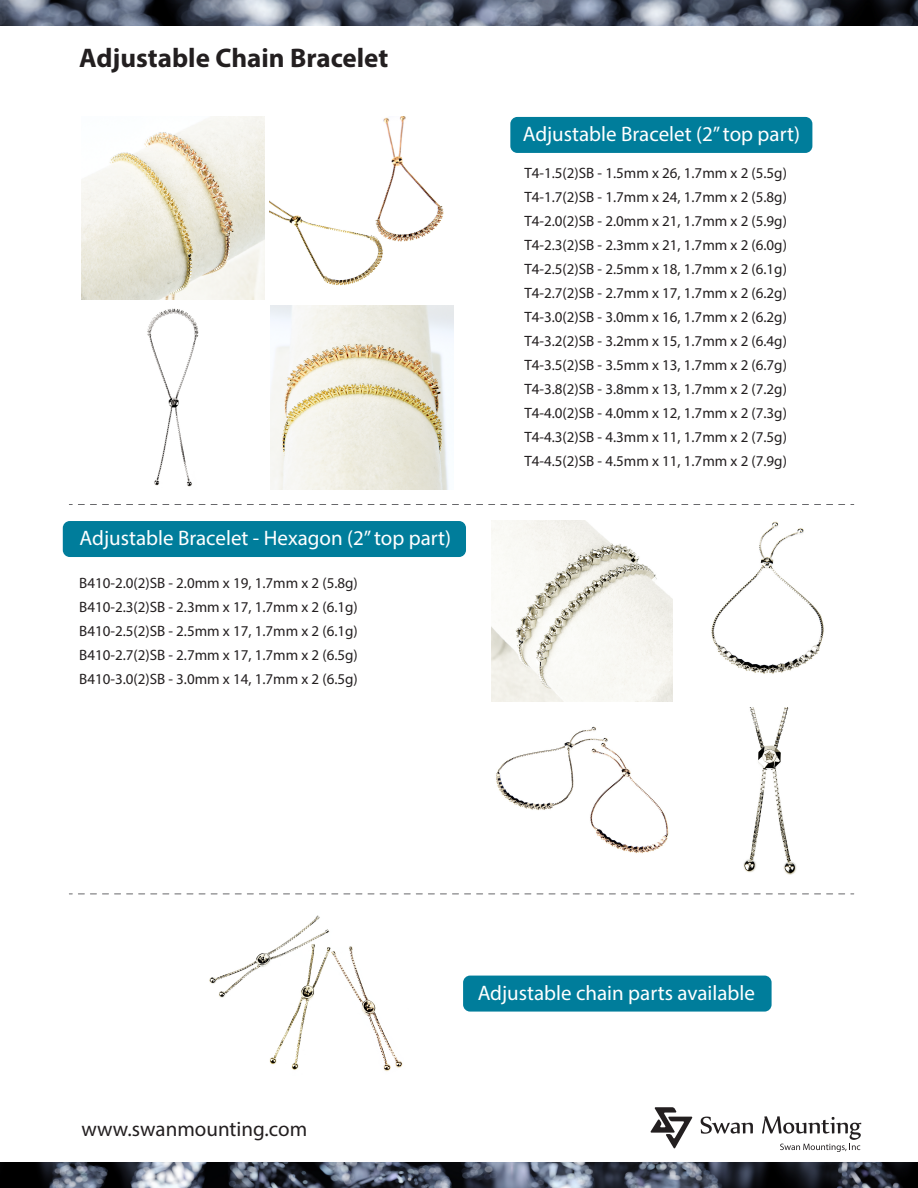
<style>
.page{position:relative;width:918px;height:1188px;background:#fff}
.page>*{position:absolute;margin:0;border:0;box-sizing:border-box;transform-origin:0 0}
.t1{font:700 27px "Myriad Pro";color:#231f20}
.t2{font:21px "Myriad Pro";color:#fff}
.t3{font:21px "Myriad Pro";color:#231f20}
.t4{font:15px/24px "Myriad Pro";color:#231f20;text-align:justify}
</style>
<div class="page">
<img style="left:0;top:0;width:918px;height:26px">
<img style="left:0;top:1162px;width:918px;height:26px">
<svg style="left:650px;top:1107px;width:43px;height:42px"></svg>
<svg style="left:701px;top:1117px;width:52px;height:17px"></svg>
<svg style="left:762px;top:1116px;width:99px;height:36px"></svg>
<img style="left:270px;top:116px;width:174px;height:170px">
<img style="left:147px;top:308px;width:52px;height:179px">
<div style="left:510px;top:117px;width:302px;height:36px;background:#007d9b;border-radius:7px"></div>
<img style="left:81px;top:116px;width:184px;height:184px">
<img style="left:270px;top:306px;width:183px;height:183px">
<svg style="left:78px;top:504px;width:776px;height:1px"></svg>
<svg style="left:78px;top:894px;width:776px;height:1px"></svg>
<div style="left:63px;top:521px;width:403px;height:36px;background:#007d9b;border-radius:7px"></div>
<div style="left:463px;top:976px;width:309px;height:36px;background:#007d9b;border-radius:7px"></div>
<img style="left:209px;top:915px;width:194px;height:156px">
<img style="left:711px;top:521px;width:113px;height:153px">
<img style="left:491px;top:521px;width:182px;height:181px">
<img style="left:743px;top:708px;width:54px;height:167px">
<img style="left:496px;top:726px;width:173px;height:128px">
<h1 class="t1" style="left:79px;top:41px;width:311px">Adjustable Chain Bracelet</h1>
<h2 class="t2" style="left:80px;top:525px;width:373px">Adjustable Bracelet - Hexagon (2” top part)</h2>
<p class="t4" style="left:79px;top:571px;width:280px">B410-2.0(2)SB - 2.0mm x 19, 1.7mm x 2 (5.8g)<br>B410-2.3(2)SB - 2.3mm x 17, 1.7mm x 2 (6.1g)<br>B410-2.5(2)SB - 2.5mm x 17, 1.7mm x 2 (6.1g)<br>B410-2.7(2)SB - 2.7mm x 17, 1.7mm x 2 (6.5g)<br>B410-3.0(2)SB - 3.0mm x 14, 1.7mm x 2 (6.5g)</p>
<h2 class="t2" style="left:523px;top:121px;width:279px">Adjustable Bracelet (2” top part)</h2>
<p class="t4" style="left:524px;top:161px;width:264px">T4-1.5(2)SB - 1.5mm x 26, 1.7mm x 2 (5.5g)<br>T4-1.7(2)SB - 1.7mm x 24, 1.7mm x 2 (5.8g)<br>T4-2.0(2)SB - 2.0mm x 21, 1.7mm x 2 (5.9g)<br>T4-2.3(2)SB - 2.3mm x 21, 1.7mm x 2 (6.0g)<br>T4-2.5(2)SB - 2.5mm x 18, 1.7mm x 2 (6.1g)<br>T4-2.7(2)SB - 2.7mm x 17, 1.7mm x 2 (6.2g)<br>T4-3.0(2)SB - 3.0mm x 16, 1.7mm x 2 (6.2g)<br>T4-3.2(2)SB - 3.2mm x 15, 1.7mm x 2 (6.4g)<br>T4-3.5(2)SB - 3.5mm x 13, 1.7mm x 2 (6.7g)<br>T4-3.8(2)SB - 3.8mm x 13, 1.7mm x 2 (7.2g)<br>T4-4.0(2)SB - 4.0mm x 12, 1.7mm x 2 (7.3g)<br>T4-4.3(2)SB - 4.3mm x 11, 1.7mm x 2 (7.5g)<br>T4-4.5(2)SB - 4.5mm x 11, 1.7mm x 2 (7.9g)</p>
<h2 class="t3" style="left:82px;top:1116px;width:227px">www.swanmounting.com</h2>
<h2 class="t2" style="left:478px;top:980px;width:279px">Adjustable chain parts available</h2>
</div>
